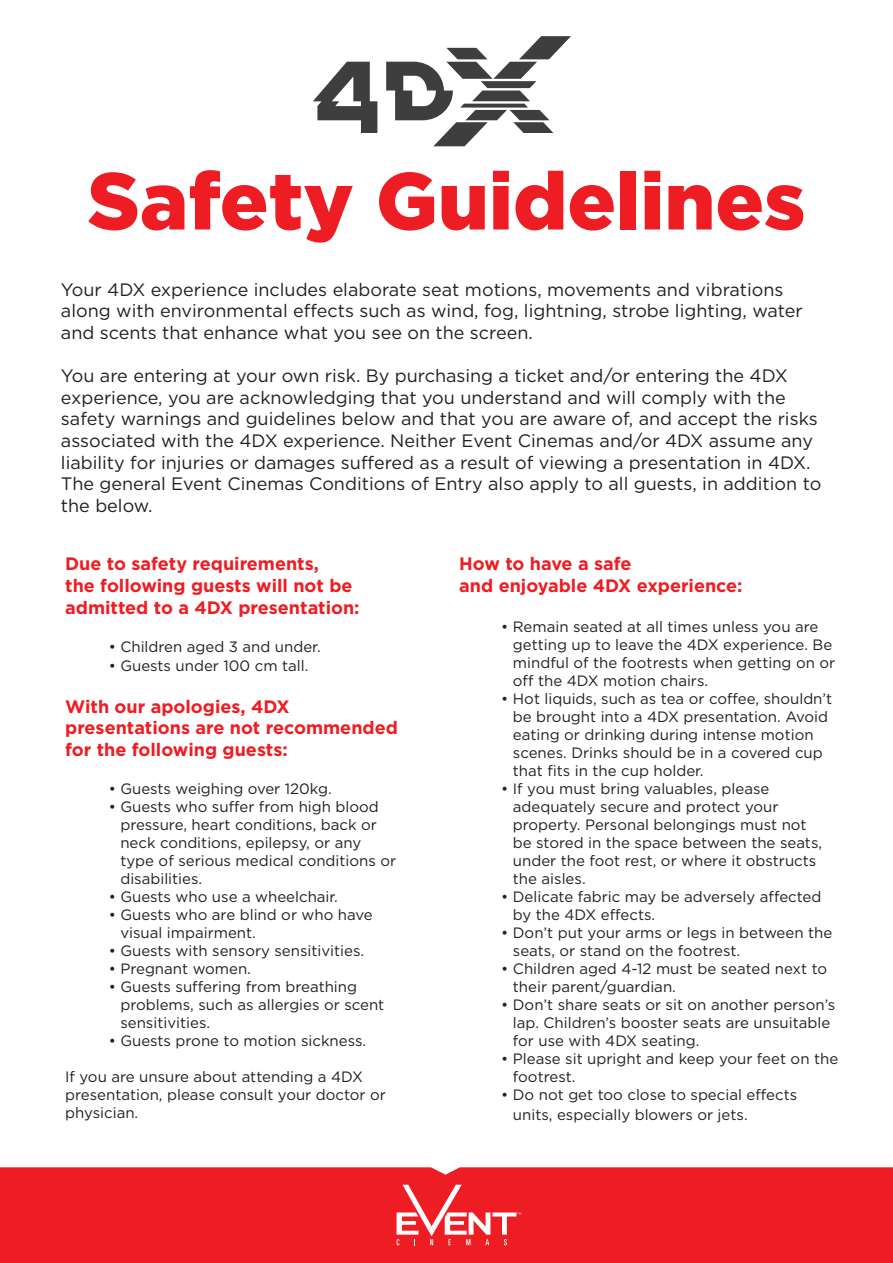
<style>
.page{position:relative;width:893px;height:1263px;background:#fff}
.page>*{position:absolute;margin:0;border:0;box-sizing:border-box;transform-origin:0 0}
.t1{font:900 80.55px "Gotham HTF";color:#ee1d23}
.t2{font:18px/21.6px "Gotham HTF";color:#231f20}
.t3{font:700 18px/21.6px "Gotham HTF";color:#ee1d23}
.t4{font:15px/18px "Gotham HTF";color:#231f20}
</style>
<div class="page">
<div style="left:0;top:1167px;width:893px;height:96px;background:#ee1d23"></div>
<svg style="left:397px;top:1185px;width:124px;height:60px"></svg>
<svg style="left:313px;top:62px;width:64px;height:71px"></svg>
<svg style="left:386px;top:36px;width:185px;height:110px"></svg>
<p class="t1" style="left:87px;top:154px;width:719px">Safety Guidelines</p>
<p class="t2" style="left:61px;top:278px;width:743px">Your 4DX experience includes elaborate seat motions, movements and vibrations along with environmental effects such as wind, fog, lightning, strobe lighting, water and scents that enhance what you see on the screen.</p>
<p class="t2" style="left:61px;top:365px;width:762px">You are entering at your own risk. By purchasing a ticket and/or entering the 4DX experience, you are acknowledging that you understand and will comply with the safety warnings and guidelines below and that you are aware of, and accept the risks associated with the 4DX experience. Neither Event Cinemas and/or 4DX assume any liability for injuries or damages suffered as a result of viewing a presentation in 4DX.<br>The general Event Cinemas Conditions of Entry also apply to all guests, in addition to the below.</p>
<p class="t3" style="left:65px;top:553px;width:296px">Due to safety requirements,<br>the following guests will not be admitted to a 4DX presentation:</p>
<p class="t4" style="left:109px;top:637px;width:213px">• Children aged 3 and under.</p>
<p class="t4" style="left:109px;top:657px;width:201px">• Guests under 100 cm tall.</p>
<p class="t3" style="left:65px;top:695px;width:334px">With our apologies, 4DX presentations are not recommended for the following guests:</p>
<p class="t4" style="left:109px;top:779px;width:225px">• Guests weighing over 120kg.</p>
<p class="t4" style="left:120px;top:797px;width:277px;text-indent:-12px">• Guests who suffer from high blood pressure, heart conditions, back or neck conditions, epilepsy, or any type of serious medical conditions or disabilities.</p>
<p class="t4" style="left:109px;top:887px;width:231px">• Guests who use a wheelchair.</p>
<p class="t4" style="left:120px;top:905px;width:254px;text-indent:-12px">• Guests who are blind or who have visual impairment.</p>
<p class="t4" style="left:109px;top:941px;width:257px">• Guests with sensory sensitivities.</p>
<p class="t4" style="left:109px;top:959px;width:144px">• Pregnant women.</p>
<p class="t4" style="left:120px;top:977px;width:265px;text-indent:-12px">• Guests suffering from breathing problems, such as allergies or scent sensitivities.</p>
<p class="t4" style="left:109px;top:1031px;width:259px">• Guests prone to motion sickness.</p>
<p class="t4" style="left:65px;top:1067px;width:322px">If you are unsure about attending a 4DX presentation, please consult your doctor or physician.</p>
<p class="t3" style="left:459px;top:553px;width:285px">How to have a safe<br>and enjoyable 4DX experience:</p>
<p class="t4" style="left:513px;top:617px;width:324px;text-indent:-12px">• Remain seated at all times unless you are getting up to leave the 4DX experience. Be mindful of the footrests when getting on or off the 4DX motion chairs.</p>
<p class="t4" style="left:513px;top:689px;width:321px;text-indent:-12px">• Hot liquids, such as tea or coffee, shouldn’t be brought into a 4DX presentation. Avoid eating or drinking during intense motion scenes. Drinks should be in a covered cup that fits in the cup holder.</p>
<p class="t4" style="left:513px;top:779px;width:311px;text-indent:-12px">• If you must bring valuables, please adequately secure and protect your property. Personal belongings must not be stored in the space between the seats, under the foot rest, or where it obstructs the aisles.</p>
<p class="t4" style="left:513px;top:887px;width:310px;text-indent:-12px">• Delicate fabric may be adversely affected by the 4DX effects.</p>
<p class="t4" style="left:513px;top:923px;width:321px;text-indent:-12px">• Don’t put your arms or legs in between the seats, or stand on the footrest.</p>
<p class="t4" style="left:513px;top:959px;width:316px;text-indent:-12px">• Children aged 4-12 must be seated next to their parent/guardian.</p>
<p class="t4" style="left:513px;top:995px;width:324px;text-indent:-12px">• Don’t share seats or sit on another person’s lap. Children’s booster seats are unsuitable for use with 4DX seating.</p>
<p class="t4" style="left:513px;top:1049px;width:327px;text-indent:-12px">• Please sit upright and keep your feet on the footrest.</p>
<p class="t4" style="left:513px;top:1084px;width:286px;line-height:19.8px;text-indent:-12px">• Do not get too close to special effects units, especially blowers or jets.</p>
</div>
